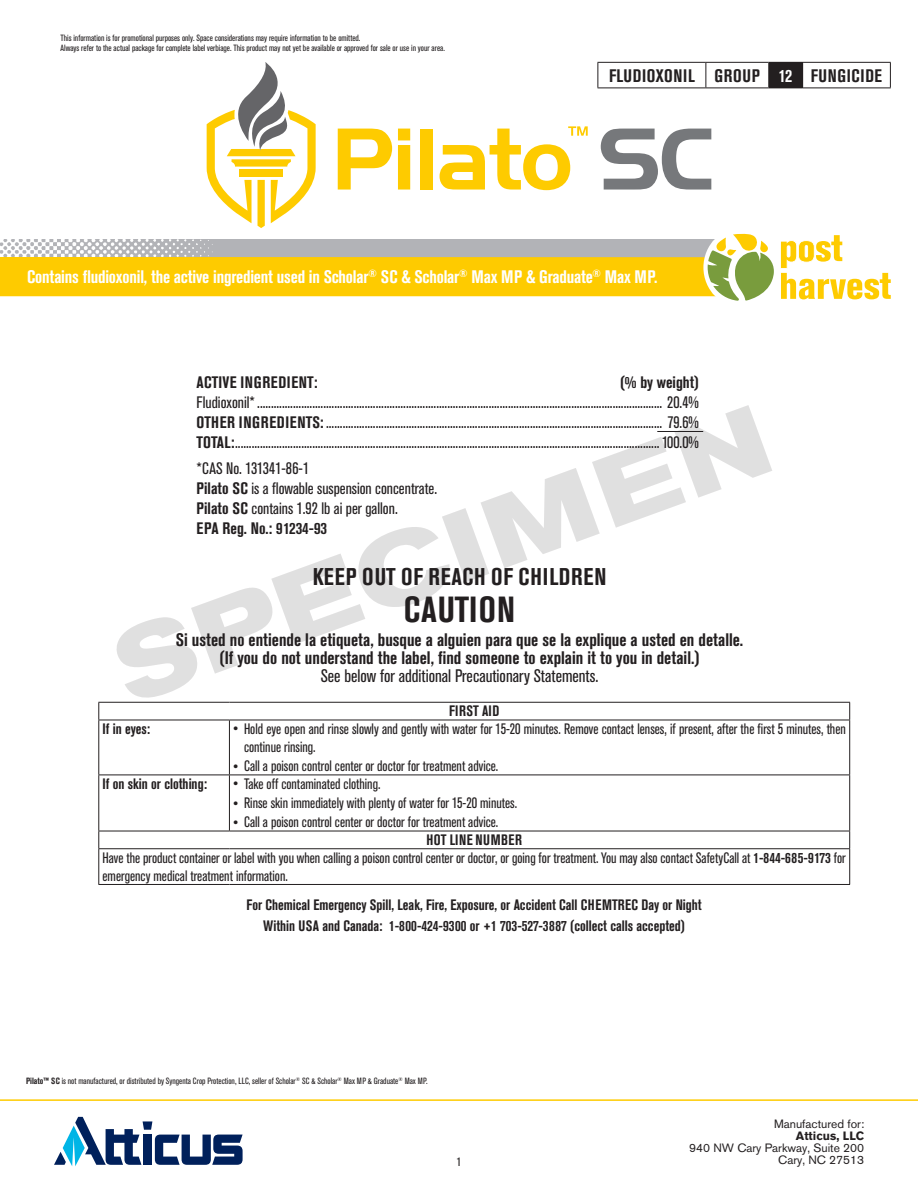
<style>
.page{position:relative;width:918px;height:1188px;background:#fff}
.page>*{position:absolute;margin:0;border:0;box-sizing:border-box;transform-origin:0 0}
.t1{font:700 expanded 99px "Akzidenz Grotesk Pro";color:#231f20}
.t2{font:700 condensed 36px "Akzidenz Grotesk Pro";letter-spacing:.02em;color:#231f20}
.t3{font:700 condensed 24px "Akzidenz Grotesk Pro";letter-spacing:.035em;color:#231f20}
.t4{font:700 condensed 18px/18px "Akzidenz Grotesk Pro";color:#231f20;text-align:center}
.t5{font:700 condensed 18px "Akzidenz Grotesk Pro";letter-spacing:-.01em;color:#fff}
.t6{font:condensed 18px "Akzidenz Grotesk Pro";color:#231f20}
.t7{font:700 condensed 18px "Akzidenz Grotesk Pro";letter-spacing:.035em;color:#231f20}
.t8{font:condensed 16.5px/19.8px "Akzidenz Grotesk Pro";color:#231f20;text-align:justify}
.t9{font:700 condensed 16.5px "Akzidenz Grotesk Pro";letter-spacing:.02em;color:#231f20}
.t10{font:700 condensed 16.5px "Akzidenz Grotesk Pro";color:#231f20}
.t11{font:condensed 15px/18px "Akzidenz Grotesk Pro";color:#231f20;scale:.96 1}
.t12{font:700 condensed 15px/20.1px "Akzidenz Grotesk Pro";color:#231f20;text-align:center;scale:.96 1}
.t13{font:700 condensed 15px "Akzidenz Grotesk Pro";letter-spacing:.04em;color:#231f20;scale:.96 1}
.t14{font:700 condensed 15px "Akzidenz Grotesk Pro";letter-spacing:.03em;color:#231f20;scale:.96 1}
.t15{font:12px "Akzidenz Grotesk Pro";color:#231f20}
.t16{font:12px "Akzidenz Grotesk BE";color:#231f20}
.t17{font:700 12px "Akzidenz Grotesk Pro";color:#231f20}
.t18{font:condensed 12px "Akzidenz Grotesk Pro";color:#231f20}
.t19{font:condensed 9px/10.8px "Akzidenz Grotesk Pro";color:#231f20}
.s1{color:#fff}
.s2{font-weight:700}
.s3{font-family:"Helvetica Neue";font-weight:700;font-size:10.5px}
.s4{font-family:"Akzidenz Grotesk Pro"}
</style>
<div class="page">
<svg style="left:54px;top:1117px;width:189px;height:49px"></svg>
<hr style="left:0;top:1099px;width:918px;height:2px;background:#fecb00">
<hr style="left:98px;top:720px;width:131px;height:1px;background:#231f20">
<hr style="left:229px;top:720px;width:621px;height:1px;background:#231f20">
<hr style="left:229px;top:720px;width:1px;height:55px;background:#231f20">
<hr style="left:98px;top:775px;width:131px;height:1px;background:#231f20">
<hr style="left:229px;top:775px;width:621px;height:1px;background:#231f20">
<hr style="left:229px;top:775px;width:1px;height:56px;background:#231f20">
<hr style="left:98px;top:831px;width:131px;height:1px;background:#231f20">
<hr style="left:229px;top:831px;width:621px;height:1px;background:#231f20">
<hr style="left:98px;top:848px;width:131px;height:1px;background:#231f20">
<hr style="left:229px;top:848px;width:621px;height:1px;background:#231f20">
<hr style="left:98px;top:702px;width:131px;height:1px;background:#231f20">
<svg style="left:98px;top:703px;width:1px;height:17px"></svg>
<hr style="left:229px;top:702px;width:621px;height:1px;background:#231f20">
<svg style="left:849px;top:703px;width:1px;height:17px"></svg>
<hr style="left:98px;top:720px;width:1px;height:55px;background:#231f20">
<hr style="left:849px;top:720px;width:1px;height:55px;background:#231f20">
<hr style="left:98px;top:775px;width:1px;height:56px;background:#231f20">
<hr style="left:849px;top:775px;width:1px;height:56px;background:#231f20">
<svg style="left:98px;top:831px;width:1px;height:17px"></svg>
<svg style="left:849px;top:831px;width:1px;height:17px"></svg>
<hr style="left:98px;top:849px;width:1px;height:35px;background:#231f20">
<hr style="left:849px;top:849px;width:1px;height:35px;background:#231f20">
<hr style="left:98px;top:884px;width:131px;height:1px;background:#231f20">
<hr style="left:229px;top:884px;width:621px;height:1px;background:#231f20">
<hr style="left:657px;top:431px;width:46px;height:1px;background:#231f20">
<svg style="left:338px;top:129px;width:54px;height:61px"></svg>
<svg style="left:398px;top:129px;width:12px;height:61px"></svg>
<div style="left:420px;top:129px;width:12px;height:61px;background:#fecb00"></div>
<svg style="left:601px;top:129px;width:110px;height:61px"></svg>
<svg style="left:440px;top:126px;width:148px;height:64px"></svg>
<svg style="left:207px;top:62px;width:109px;height:166px"></svg>
<div style="left:0;top:240px;width:723px;height:18px;background:#b2b3b7"></div>
<img style="left:0;top:239px;width:214px;height:18px">
<div style="left:0;top:257px;width:726px;height:39px;background:#fecb00"></div>
<div style="left:703px;top:226px;width:81px;height:82px;background:#fff;border-radius:50%"></div>
<svg style="left:708px;top:234px;width:66px;height:67px"></svg>
<svg style="left:780px;top:235px;width:111px;height:64px"></svg>
<div style="left:769px;top:62px;width:34px;height:26px;background:#231f20"></div>
<hr style="left:598px;top:62px;width:108px;height:1px;background:#231f20">
<svg style="left:598px;top:63px;width:1px;height:25px"></svg>
<hr style="left:706px;top:62px;width:63px;height:1px;background:#231f20">
<svg style="left:706px;top:63px;width:1px;height:25px"></svg>
<svg style="left:768px;top:63px;width:1px;height:25px"></svg>
<hr style="left:803px;top:62px;width:88px;height:1px;background:#231f20">
<svg style="left:890px;top:63px;width:1px;height:25px"></svg>
<hr style="left:598px;top:88px;width:108px;height:1px;background:#231f20">
<hr style="left:706px;top:88px;width:63px;height:1px;background:#231f20">
<hr style="left:769px;top:88px;width:34px;height:1px;background:#231f20">
<hr style="left:803px;top:88px;width:88px;height:1px;background:#231f20">
<p class="t19" style="left:61px;top:32px;width:386px">This information is for promotional purposes only. Space considerations may require information to be omitted.<br>Always refer to the actual package for complete label verbiage. This product may not yet be available or approved for sale or use in your area.</p>
<p class="t7" style="left:609px;top:64px;width:275px">FLUDIOXONIL GROUP <span class="s1">12</span> FUNGICIDE</p>
<p class="t5" style="left:27px;top:265px;width:632px">Contains fludioxonil, the active ingredient used in Scholar<sup>®</sup> SC &amp; Scholar<sup>®</sup> Max MP &amp; Graduate<sup>®</sup> Max MP.</p>
<p class="t9" style="left:197px;top:372px;width:122px">ACTIVE INGREDIENT:</p>
<p class="t10" style="left:620px;top:372px;width:81px">(% by weight)</p>
<p class="t8" style="left:197px;top:392px;width:504px">Fludioxonil*................................................................................................................................................... 20.4% <span class="s2">OTHER INGREDIENTS:</span> .......................................................................................................................... 79.6% <span class="s2">TOTAL:</span>..........................................................................................................................................................100.0%</p>
<p class="t8" style="left:197px;top:458px;width:242px;text-align:left">*CAS No. 131341-86-1<br><span class="s2">Pilato SC</span> is a flowable suspension concentrate.<br><span class="s2">Pilato SC</span> contains 1.92 lb ai per gallon.<br><span class="s2">EPA Reg. No.: 91234-93</span></p>
<h1 class="t1" style="left:97px;top:611px;width:690px;rotate:-20deg">SPECIMEN</h1>
<h3 class="t3" style="left:313px;top:561px;width:295px">KEEP OUT OF REACH OF CHILDREN</h3>
<h2 class="t2" style="left:404px;top:586px;width:113px">CAUTION</h2>
<p class="t4" style="left:176px;top:631px;width:569px">Si usted no entiende la etiqueta, busque a alguien para que se la explique a usted en detalle. (If you do not understand the label, find someone to explain it to you in detail.)</p>
<p class="t6" style="left:321px;top:664px;width:279px">See below for additional Precautionary Statements.</p>
<p class="t14" style="left:449px;top:701px;width:54px">FIRST AID</p>
<p class="t12" style="left:103px;top:718px;width:51px">If in eyes:</p>
<p class="t11" style="left:244px;top:719px;width:628px;text-indent:-11px"><span class="s3">•</span> Hold eye open and rinse slowly and gently with water for 15-20 minutes. Remove contact lenses, if present, after the first 5 minutes, then continue rinsing.</p>
<p class="t11" style="left:233px;top:757px;width:278px"><span class="s3">•</span> Call a poison control center or doctor for treatment advice.</p>
<p class="t12" style="left:103px;top:773px;width:110px">If on skin or clothing:</p>
<p class="t11" style="left:233px;top:774px;width:155px"><span class="s3">•</span> Take off contaminated clothing.</p>
<p class="t11" style="left:233px;top:793px;width:297px"><span class="s3">•</span> Rinse skin immediately with plenty of water for 15-20 minutes.</p>
<p class="t11" style="left:233px;top:813px;width:278px"><span class="s3">•</span> Call a poison control center or doctor for treatment advice.</p>
<p class="t13" style="left:426px;top:830px;width:101px">HOT LINE NUMBER</p>
<p class="t11" style="left:103px;top:848px;width:776px">Have the product container or label with you when calling a poison control center or doctor, or going for treatment. You may also contact SafetyCall at <span class="s2">1-844-685-9173</span> for</p>
<p class="t11" style="left:103px;top:866px;width:195px">emergency medical treatment information.</p>
<p class="t12" style="left:247px;top:895px;width:476px">For Chemical Emergency Spill, Leak, Fire, Exposure, or Accident Call CHEMTREC Day or Night<br>Within USA and Canada: 1-800-424-9300 or +1 703-527-3887 (collect calls accepted)</p>
<p class="t19" style="left:26px;top:1075px;width:403px"><span class="s2">Pilato™ SC</span> is not manufactured, or distributed by Syngenta Crop Protection, LLC, seller of Scholar<sup>®</sup> SC &amp; Scholar<sup>®</sup> Max MP &amp; Graduate<sup>®</sup> Max MP.</p>
<p class="t15" style="left:774px;top:1116px;width:92px">Manufactured for:</p>
<p class="t17" style="left:796px;top:1128px;width:70px">Atticus, LLC</p>
<p class="t16" style="left:689px;top:1140px;width:177px">940 NW Cary Parkway, Suite 2<span class="s4">00</span></p>
<p class="t18" style="left:457px;top:1154px;width:6px">1</p>
<p class="t15" style="left:778px;top:1152px;width:88px">Cary, NC 27513</p>
</div>
